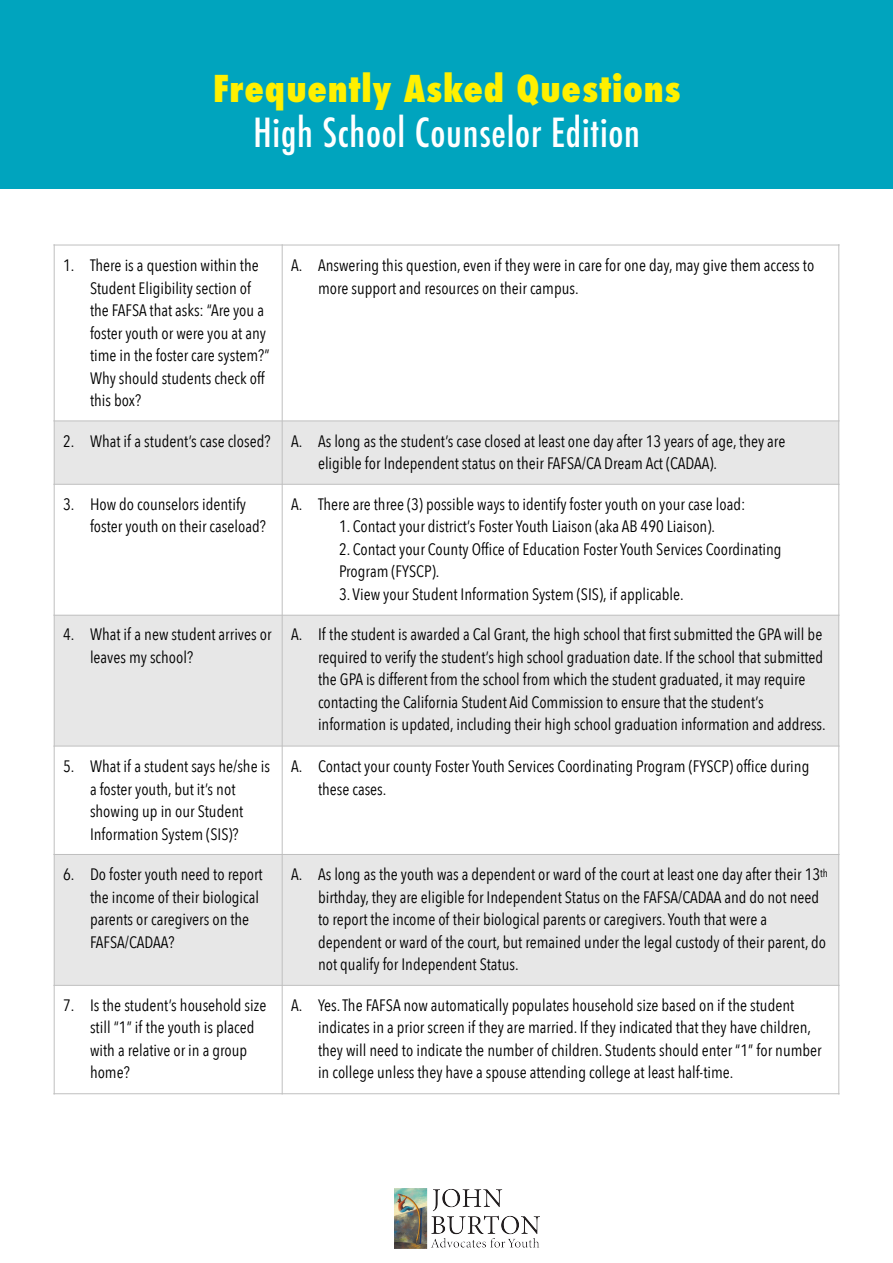
<style>
.page{position:relative;width:893px;height:1263px;background:#fff}
.page>*{position:absolute;margin:0;border:0;box-sizing:border-box;transform-origin:0 0}
.t1{font:500 condensed 39px "Futura";letter-spacing:.02em;color:#fff}
.t2{font:800 condensed 36px "Futura";letter-spacing:.02em;color:#fff000}
.t3{font:16.5px/22.5px "Avenir Next Condensed";color:#000}
</style>
<div class="page">
<div style="left:54px;top:421px;width:228px;height:63px;background:#e7e7e7"></div>
<div style="left:282px;top:421px;width:557px;height:63px;background:#e7e7e7"></div>
<div style="left:54px;top:615px;width:228px;height:131px;background:#e7e7e7"></div>
<div style="left:282px;top:615px;width:557px;height:131px;background:#e7e7e7"></div>
<div style="left:54px;top:854px;width:228px;height:131px;background:#e7e7e7"></div>
<div style="left:282px;top:854px;width:557px;height:131px;background:#e7e7e7"></div>
<hr style="left:282px;top:244px;width:1px;height:850px;background:#bfbfbf">
<hr style="left:53px;top:421px;width:786px;height:1px;background:#bfbfbf">
<hr style="left:53px;top:484px;width:786px;height:1px;background:#bfbfbf">
<hr style="left:53px;top:615px;width:786px;height:1px;background:#bfbfbf">
<hr style="left:53px;top:746px;width:786px;height:1px;background:#bfbfbf">
<hr style="left:53px;top:854px;width:786px;height:1px;background:#bfbfbf">
<hr style="left:53px;top:985px;width:786px;height:1px;background:#bfbfbf">
<hr style="left:53px;top:1093px;width:786px;height:1px;background:#bfbfbf">
<hr style="left:54px;top:244px;width:1px;height:850px;background:#bfbfbf">
<hr style="left:838px;top:244px;width:1px;height:850px;background:#bfbfbf">
<hr style="left:53px;top:245px;width:786px;height:1px;background:#bfbfbf">
<div style="left:0;top:0;width:893px;height:189px;background:#00a4be"></div>
<img style="left:395px;top:1189px;width:144px;height:59px">
<h2 class="t2" style="left:213px;top:66px;width:469px">Frequently Asked Questions</h2>
<h1 class="t1" style="left:254px;top:108px;width:388px">High School Counselor Edition</h1>
<p class="t3" style="left:90px;top:255px;width:181px;text-indent:-27px">1. There is a question within the<br>Student Eligibility section of the FAFSA that asks: “Are you a foster youth or were you at any time in the foster care system?”<br>Why should students check off this box?</p>
<p class="t3" style="left:318px;top:255px;width:498px;text-indent:-27px">A. Answering this question, even if they were in care for one day, may give them access to more support and resources on their campus.</p>
<p class="t3" style="left:318px;top:430px;width:469px;text-indent:-255px">2. What if a student’s case closed? A. As long as the student’s case closed at least one day after 13 years of age, they are eligible for Independent status on their FAFSA/CA Dream Act (CADAA).</p>
<p class="t3" style="left:90px;top:493px;width:177px;text-indent:-27px">3. How do counselors identify foster youth on their caseload?</p>
<p class="t3" style="left:291px;top:493px;width:456px">A. There are three (3) possible ways to identify foster youth on your case load:</p>
<p class="t3" style="left:339px;top:516px;width:378px">1. Contact your district’s Foster Youth Liaison (aka AB 490 Liaison).</p>
<p class="t3" style="left:339px;top:538px;width:444px">2. Contact your County Office of Education Foster Youth Services Coordinating<br>Program (FYSCP).</p>
<p class="t3" style="left:339px;top:583px;width:346px">3. View your Student Information System (SIS), if applicable.</p>
<p class="t3" style="left:90px;top:624px;width:183px;text-indent:-27px">4. What if a new student arrives or leaves my school?</p>
<p class="t3" style="left:318px;top:624px;width:509px;text-indent:-27px">A. If the student is awarded a Cal Grant, the high school that first submitted the GPA will be required to verify the student’s high school graduation date. If the school that submitted the GPA is different from the school from which the student graduated, it may require contacting the California Student Aid Commission to ensure that the student’s information is updated, including their high school graduation information and address.</p>
<p class="t3" style="left:63px;top:756px;width:208px;text-align:center">5. What if a student says he/she is a foster youth, but it’s not<br>showing up in our Student<br>Information System (SIS)?</p>
<p class="t3" style="left:318px;top:756px;width:493px;text-indent:-27px">A. Contact your county Foster Youth Services Coordinating Program (FYSCP) office during these cases.</p>
<p class="t3" style="left:90px;top:864px;width:174px;text-indent:-27px">6. Do foster youth need to report the income of their biological parents or caregivers on the<br>FAFSA/CADAA?</p>
<p class="t3" style="left:318px;top:864px;width:512px;text-indent:-27px">A. As long as the youth was a dependent or ward of the court at least one day after their 13<sup>th </sup>birthday, they are eligible for Independent Status on the FAFSA/CADAA and do not need to report the income of their biological parents or caregivers. Youth that were a dependent or ward of the court, but remained under the legal custody of their parent, do not qualify for Independent Status.</p>
<p class="t3" style="left:90px;top:994px;width:178px;text-indent:-27px">7. Is the student’s household size still “1” if the youth is placed with a relative or in a group home?</p>
<p class="t3" style="left:318px;top:994px;width:505px;text-indent:-27px">A. Yes. The FAFSA now automatically populates household size based on if the student indicates in a prior screen if they are married. If they indicated that they have children, they will need to indicate the number of children. Students should enter “1” for number in college unless they have a spouse attending college at least half-time.</p>
</div>
